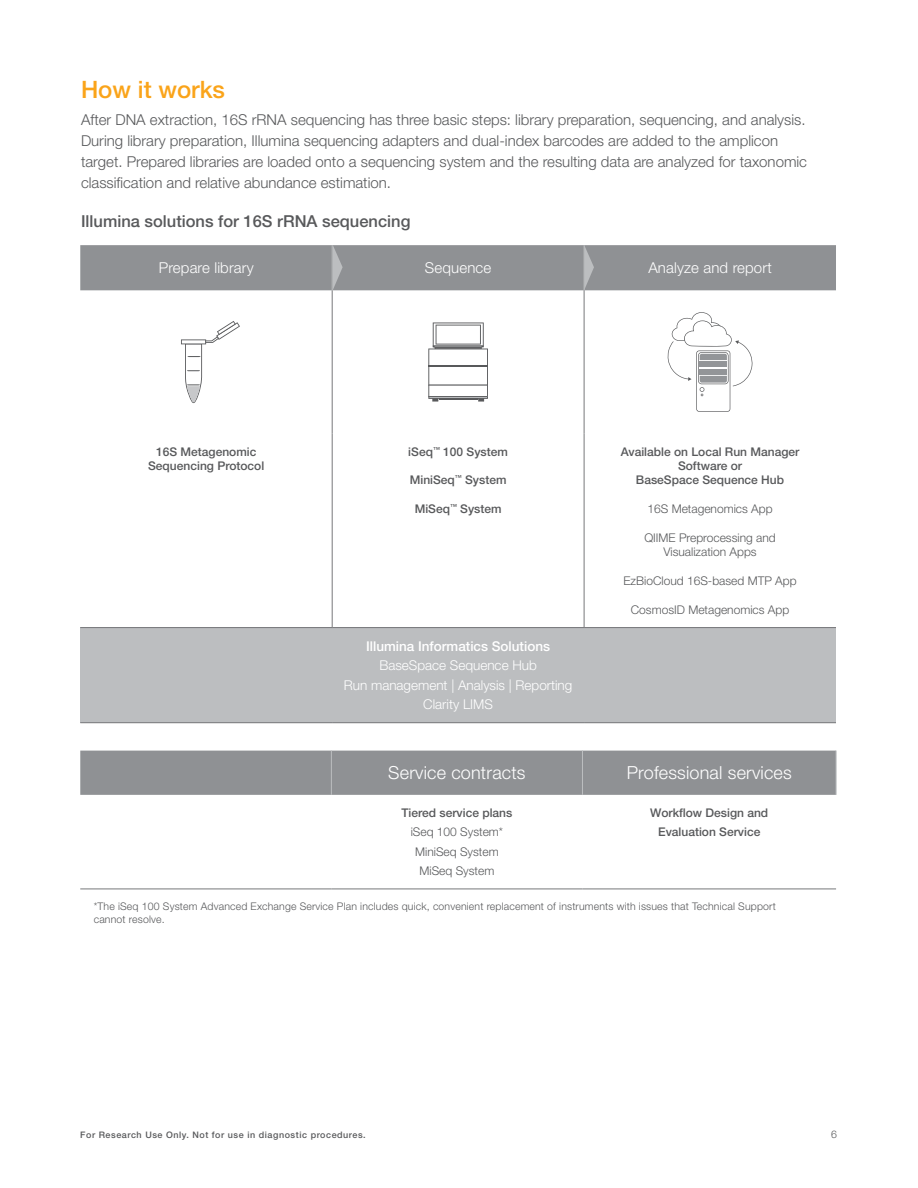
<style>
.page{position:relative;width:918px;height:1188px;background:#fff}
.page>*{position:absolute;margin:0;border:0;box-sizing:border-box;transform-origin:0 0}
.A-Head{font:500 24px "Helvetica Neue LT Std";color:#faa41a}
.Header_Row_A_Cente{font:300 18px "Helvetica Neue LT Std";letter-spacing:.01em;color:#fff}
.C-Head{font:500 16.5px "Helvetica Neue LT Std";color:#58595b}
.Body_Copy{font:300 15px/21px "Helvetica Neue LT Std";color:#58595b}
.Header_Row_A_Cente-2{font:300 15px "Helvetica Neue LT Std";letter-spacing:.01em;color:#fff}
.Body_Row_Center_Al{font:300 13.5px "Helvetica Neue LT Std";color:#fff}
.Body_Row_Center_Al-2{font:500 13.5px "Helvetica Neue LT Std";color:#fff}
.Body_Row_Center_Al-3{font:500 12px/14.4px "Helvetica Neue LT Std";color:#58595b;text-align:center}
.Body_Row_Center_Al-4{font:300 12px/14.4px "Helvetica Neue LT Std";color:#58595b;text-align:center}
.Table_Footnote{font:300 10.5px/12.6px "Helvetica Neue LT Std";letter-spacing:.015em;color:#58595b}
.t1{font:500 9px "Helvetica Neue LT Std";letter-spacing:.06em;color:#58595b}
.s1{font-weight:300}
</style>
<div class="page">
<div style="left:80px;top:628px;width:756px;height:95px;background:#bcbec0"></div>
<hr style="left:332px;top:290px;width:1px;height:144px;background:#77787b">
<hr style="left:332px;top:434px;width:1px;height:193px;background:#77787b">
<hr style="left:80px;top:627px;width:252px;height:1px;background:#77787b">
<hr style="left:332px;top:627px;width:252px;height:1px;background:#77787b">
<hr style="left:584px;top:627px;width:252px;height:1px;background:#77787b">
<hr style="left:80px;top:722px;width:252px;height:1px;background:#77787b">
<hr style="left:332px;top:722px;width:252px;height:1px;background:#77787b">
<hr style="left:584px;top:722px;width:252px;height:1px;background:#77787b">
<hr style="left:584px;top:290px;width:1px;height:144px;background:#77787b">
<hr style="left:584px;top:434px;width:1px;height:193px;background:#77787b">
<svg style="left:181px;top:321px;width:59px;height:82px"></svg>
<svg style="left:428px;top:322px;width:60px;height:79px"></svg>
<svg style="left:668px;top:312px;width:84px;height:100px"></svg>
<div style="left:80px;top:751px;width:756px;height:44px;background:#8f9194"></div>
<hr style="left:80px;top:889px;width:251px;height:1px;background:#77787b">
<hr style="left:331px;top:889px;width:251px;height:1px;background:#77787b">
<hr style="left:582px;top:889px;width:254px;height:1px;background:#77787b">
<hr style="left:331px;top:751px;width:1px;height:44px;background:#bcbec0">
<hr style="left:582px;top:751px;width:1px;height:44px;background:#bcbec0">
<hr style="left:836px;top:751px;width:1px;height:44px;background:#bcbec0">
<div style="left:80px;top:245px;width:756px;height:45px;background:#8f9194"></div>
<p class="A-Head" style="left:81px;top:75px;width:146px">How it works</p>
<p class="Body_Copy" style="left:81px;top:109px;width:728px">After DNA extraction, 16S rRNA sequencing has three basic steps: library preparation, sequencing, and analysis.<br>During library preparation, Illumina sequencing adapters and dual‐index barcodes are added to the amplicon target. Prepared libraries are loaded onto a sequencing system and the resulting data are analyzed for taxonomic classification and relative abundance estimation.</p>
<p class="C-Head" style="left:81px;top:211px;width:331px">Illumina solutions for 16S rRNA sequencing</p>
<p class="Header_Row_A_Cente-2" style="left:159px;top:259px;width:96px">Prepare library</p>
<p class="Header_Row_A_Cente-2" style="left:425px;top:259px;width:68px">Sequence</p>
<p class="Header_Row_A_Cente-2" style="left:648px;top:259px;width:125px">Analyze and report</p>
<p class="Body_Row_Center_Al-3" style="left:148px;top:444px;width:118px">16S Metagenomic<br>Sequencing Protocol</p>
<p class="Body_Row_Center_Al-3" style="left:408px;top:444px;width:101px">iSeq<sup>™</sup> 100 System</p>
<p class="Body_Row_Center_Al-3" style="left:410px;top:473px;width:98px">MiniSeq<sup>™</sup> System</p>
<p class="Body_Row_Center_Al-3" style="left:415px;top:502px;width:88px">MiSeq<sup>™</sup> System</p>
<p class="Body_Row_Center_Al-2" style="left:366px;top:638px;width:186px">Illumina Informatics Solutions</p>
<p class="Body_Row_Center_Al" style="left:379px;top:657px;width:159px">BaseSpace Sequence Hub</p>
<p class="Body_Row_Center_Al" style="left:344px;top:677px;width:230px">Run management | Analysis | Reporting</p>
<p class="Body_Row_Center_Al" style="left:423px;top:696px;width:71px">Clarity LIMS</p>
<p class="Body_Row_Center_Al-3" style="left:621px;top:444px;width:180px">Available on Local Run Manager<br>Software or</p>
<p class="Body_Row_Center_Al-3" style="left:636px;top:473px;width:150px">BaseSpace Sequence Hub</p>
<p class="Body_Row_Center_Al-4" style="left:647px;top:502px;width:127px">16S Metagenomics App</p>
<p class="Body_Row_Center_Al-4" style="left:644px;top:530px;width:133px">QIIME Preprocessing and<br>Visualization Apps</p>
<p class="Body_Row_Center_Al-4" style="left:623px;top:574px;width:175px">EzBioCloud 16S-based MTP App</p>
<p class="Body_Row_Center_Al-4" style="left:631px;top:602px;width:160px">CosmosID Metagenomics App</p>
<p class="Header_Row_A_Cente" style="left:388px;top:762px;width:139px">Service contracts</p>
<p class="Header_Row_A_Cente" style="left:627px;top:762px;width:166px">Professional services</p>
<p class="Body_Row_Center_Al-3" style="left:401px;top:803px;width:112px;line-height:19.5px">Tiered service plans <span class="s1">iSeq 100 System*</span></p>
<p class="Body_Row_Center_Al-4" style="left:415px;top:844px;width:85px">MiniSeq System</p>
<p class="Body_Row_Center_Al-4" style="left:419px;top:864px;width:76px">MiSeq System</p>
<p class="Body_Row_Center_Al-3" style="left:650px;top:805px;width:120px">Workflow Design and</p>
<p class="Body_Row_Center_Al-3" style="left:658px;top:825px;width:104px">Evaluation Service</p>
<p class="Table_Footnote" style="left:94px;top:900px;width:684px">*The iSeq 100 System Advanced Exchange Service Plan includes quick, convenient replacement of instruments with issues that Technical Support cannot resolve.</p>
<p class="t1" style="left:80px;top:1129px;width:287px">For Research Use Only. Not for use in diagnostic procedures.</p>
<p class="Table_Footnote" style="left:831px;top:1127px;width:7px">6</p>
</div>
